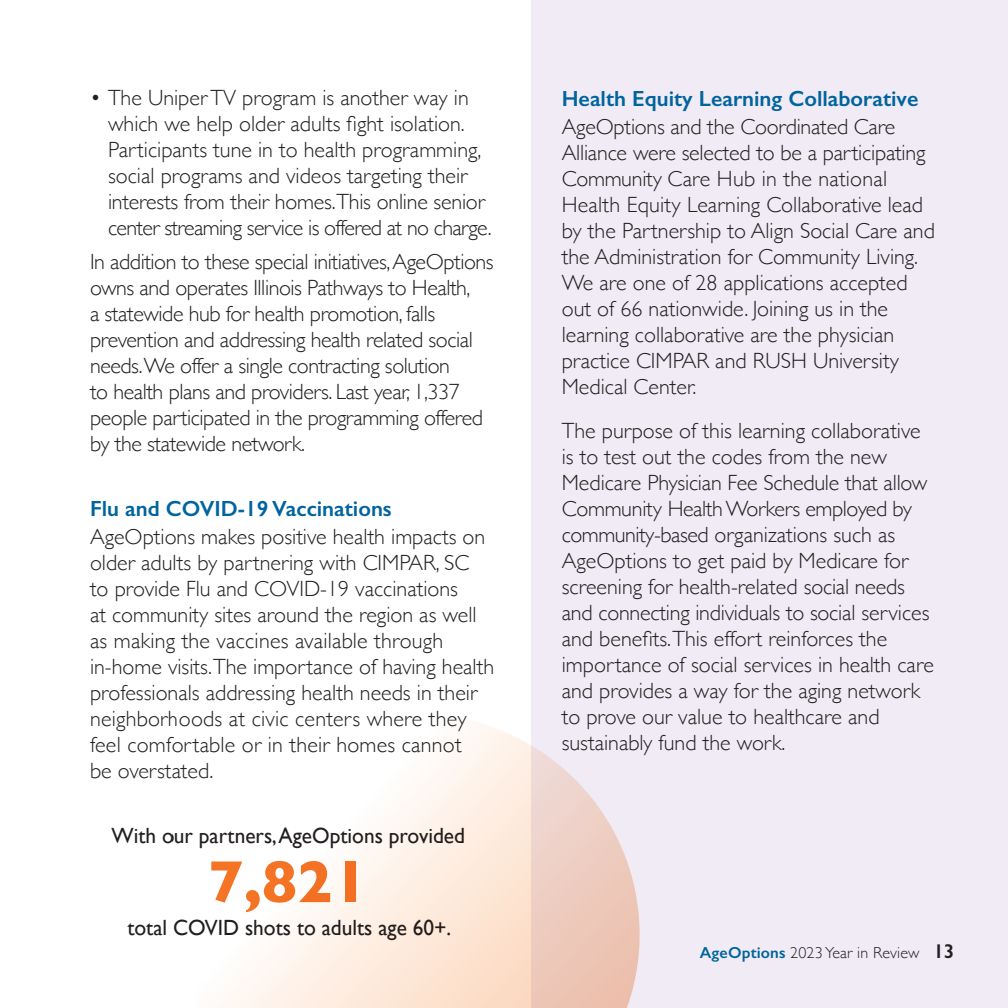
<style>
.page{position:relative;width:1008px;height:1008px;background:#fff}
.page>*{position:absolute;margin:0;border:0;box-sizing:border-box;transform-origin:0 0}
.Big_Numbers{font:700 60px "Gill Sans";color:#f47325}
.text{font:300 22px/26px "Gill Sans";color:#231f20}
.text-2{font:300 22px/26px "Gill Sans";letter-spacing:-.02em;color:#231f20}
.Number_Stat{font:22px "Gill Sans";color:#231f20}
.Story_Sub_Head{font:600 22px "Gill Sans";color:#00649e}
.t1{font:600 20px "Gill Sans";color:#231f20}
.t2{font:300 16px "Gill Sans";letter-spacing:.01em;color:#231f20}
.s1{font-weight:600;color:#00649e}
</style>
<div class="page">
<div style="left:531px;top:0;width:477px;height:1008px;background:#f0ebf4"></div>
<svg style="left:222px;top:724px;width:418px;height:284px"></svg>
<p class="text" style="left:108px;top:84px;width:385px;text-indent:-18px">• The Uniper TV program is another way in which we help older adults fight isolation.<br>Participants tune in to health programming, social programs and videos targeting their interests from their homes.This online senior center streaming service is offered at no charge.</p>
<p class="text-2" style="left:90px;top:248px;width:405px">In addition to these special initiatives, AgeOptions owns and operates Illinois Pathways to Health,<br>a statewide hub for health promotion, falls prevention and addressing health related social needs.We offer a single contracting solution<br>to health plans and providers. Last year, 1,337 people participated in the programming offered by the statewide network.</p>
<p class="Story_Sub_Head" style="left:90px;top:495px;width:303px">Flu and COVID-19 Vaccinations</p>
<p class="text" style="left:90px;top:523px;width:406px">AgeOptions makes positive health impacts on older adults by partnering with CIMPAR, SC<br>to provide Flu and COVID-19 vaccinations<br>at community sites around the region as well as making the vaccines available through in-home visits.The importance of having health professionals addressing health needs in their neighborhoods at civic centers where they feel comfortable or in their homes cannot<br>be overstated.</p>
<p class="Number_Stat" style="left:111px;top:822px;width:355px">With our partners, AgeOptions provided</p>
<p class="Big_Numbers" style="left:209px;top:834px;width:161px">7,821</p>
<p class="Number_Stat" style="left:127px;top:915px;width:325px">total COVID shots to adults age 60+.</p>
<p class="Story_Sub_Head" style="left:562px;top:85px;width:358px">Health Equity Learning Collaborative</p>
<p class="text" style="left:562px;top:113px;width:375px">AgeOptions and the Coordinated Care Alliance were selected to be a participating Community Care Hub in the national Health Equity Learning Collaborative lead by the Partnership to Align Social Care and the Administration for Community Living.<br>We are one of 28 applications accepted out of 66 nationwide. Joining us in the learning collaborative are the physician practice CIMPAR and RUSH University Medical Center.</p>
<p class="text" style="left:562px;top:417px;width:374px">The purpose of this learning collaborative is to test out the codes from the new Medicare Physician Fee Schedule that allow Community Health Workers employed by community-based organizations such as AgeOptions to get paid by Medicare for screening for health-related social needs and connecting individuals to social services and benefits.This effort reinforces the importance of social services in health care and provides a way for the aging network to prove our value to healthcare and sustainably fund the work.</p>
<p class="t2" style="left:700px;top:940px;width:221px"><span class="s1">AgeOptions</span> 2023 Year in Review</p>
<p class="t1" style="left:933px;top:939px;width:23px">13</p>
</div>
